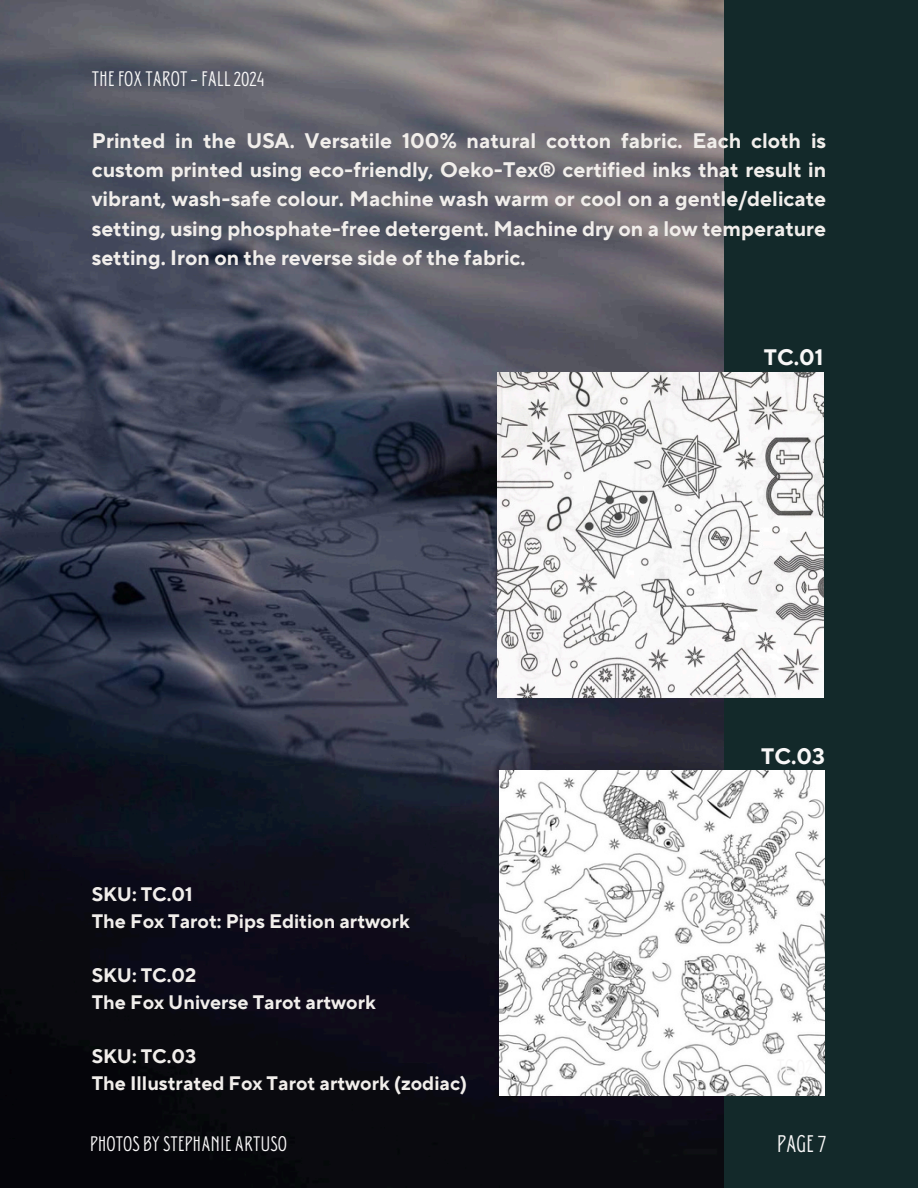
<style>
.page{position:relative;width:918px;height:1188px;background:#13292a}
.page>*{position:absolute;margin:0;border:0;box-sizing:border-box;transform-origin:0 0}
.t1{font:24px "Donau Uppercase Neue";color:#f8f7f7}
.t2{font:700 22.35px "TT Norms Pro";color:#f8f7f7}
.t3{font:700 21px/29.2px "TT Norms Pro";color:#f1eeeb;text-align:justify}
.t4{font:21px "Donau Uppercase Neue";color:#f8f7f7}
.t5{font:700 19.5px "TT Norms Pro";color:#f1eeeb}
</style>
<div class="page">
<img style="left:0;top:0;width:724px;height:1188px">
<img style="left:499px;top:771px;width:325px;height:325px">
<img style="left:498px;top:372px;width:325px;height:325px">
<p class="t4" style="left:92px;top:66px;width:174px">THEFOX TAROT-FALL2024</p>
<p class="t3" style="left:92px;top:127px;width:736px">Printed in the USA. Versatile 100% natural cotton fabric. Each cloth is custom printed using eco-friendly, Oeko-Tex® certified inks that result in vibrant, wash-safe colour. Machine wash warm or cool on a gentle/delicate setting, using phosphate-free detergent. Machine dry on a low temperature setting. Iron on the reverse side of the fabric.</p>
<p class="t2" style="left:764px;top:344px;width:61px">TC.01</p>
<p class="t5" style="left:92px;top:883px;width:102px">SKU: TC.01</p>
<p class="t5" style="left:92px;top:910px;width:319px">The Fox Tarot: Pips Edition artwork</p>
<p class="t5" style="left:92px;top:964px;width:106px">SKU: TC.02</p>
<h1 class="t5" style="left:92px;top:991px;width:286px">The Fox Universe Tarot artwork</h1>
<p class="t5" style="left:92px;top:1045px;width:106px">SKU: TC.03</p>
<h1 class="t5" style="left:92px;top:1072px;width:377px">The Illustrated Fox Tarot artwork (zodiac)</h1>
<p class="t2" style="left:761px;top:743px;width:65px">TC.03</p>
<p class="t4" style="left:90px;top:1131px;width:199px">PHOTOS BY STEPHANIE ARTUSO</p>
<p class="t1" style="left:777px;top:1129px;width:51px">PAGE7</p>
</div>
